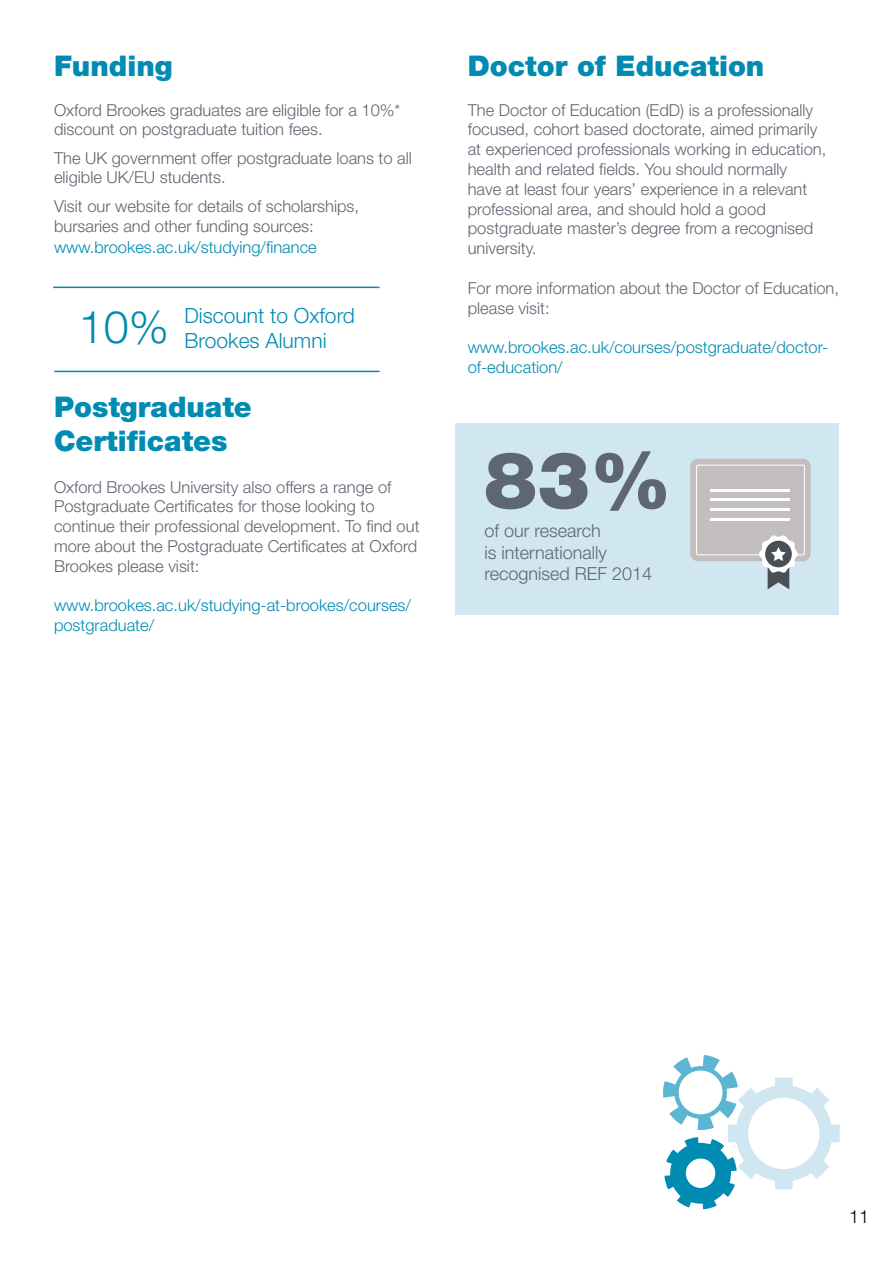
<style>
.page{position:relative;width:893px;height:1263px;background:#fff}
.page>*{position:absolute;margin:0;border:0;box-sizing:border-box;transform-origin:0 0}
.t1{font:900 79.5px "Helvetica Neue";color:#5e6671}
.t2{font:900 28.5px/34.2px "Helvetica Neue";color:#008bb2}
.t3{font:300 21px/25.2px "Helvetica Neue";color:#008bb2}
.t4{font:300 18px/21.6px "Helvetica Neue";color:#5e6671}
.t5{font:300 18px "Helvetica Neue";color:#000}
.t6{font:300 16.5px/19.8px "Helvetica Neue";color:#5e6671}
.t7{font:300 16.5px/19.8px "Helvetica Neue";color:#008bb2}
.s1{font-size:45px}
</style>
<div class="page">
<hr style="left:54px;top:371px;width:326px;height:1px;background:#008bb2">
<hr style="left:53px;top:287px;width:327px;height:1px;background:#008bb2">
<div style="left:455px;top:423px;width:384px;height:191px;background:#d0e7f1"></div>
<svg style="left:690px;top:459px;width:121px;height:130px"></svg>
<svg style="left:663px;top:1055px;width:177px;height:154px"></svg>
<h2 class="t2" style="left:54px;top:49px;width:120px">Funding</h2>
<p class="t6" style="left:54px;top:99px;width:348px">Oxford Brookes graduates are eligible for a 10%* discount on postgraduate tuition fees.</p>
<p class="t6" style="left:54px;top:147px;width:359px">The UK government offer postgraduate loans to all eligible UK/EU students.</p>
<p class="t6" style="left:54px;top:196px;width:307px">Visit our website for details of scholarships, bursaries and other funding sources:</p>
<p class="t7" style="left:54px;top:237px;width:264px">www.brookes.ac.uk/studying/finance</p>
<p class="t3" style="left:185px;top:302px;width:172px;text-indent:-106px"><span class="s1">10%</span> Discount to Oxford<br>Brookes Alumni</p>
<h2 class="t2" style="left:54px;top:390px;width:199px">Postgraduate<br>Certificates</h2>
<p class="t6" style="left:54px;top:476px;width:367px">Oxford Brookes University also offers a range of Postgraduate Certificates for those looking to continue their professional development. To find out more about the Postgraduate Certificates at Oxford Brookes please visit:</p>
<p class="t7" style="left:54px;top:595px;width:358px">www.brookes.ac.uk/studying-at-brookes/courses/ postgraduate/</p>
<h2 class="t2" style="left:468px;top:49px;width:298px">Doctor of Education</h2>
<p class="t6" style="left:468px;top:99px;width:360px">The Doctor of Education (EdD) is a professionally focused, cohort based doctorate, aimed primarily at experienced professionals working in education, health and related fields. You should normally<br>have at least four years’ experience in a relevant professional area, and should hold a good postgraduate master’s degree from a recognised university.</p>
<p class="t6" style="left:468px;top:278px;width:373px">For more information about the Doctor of Education, please visit:</p>
<p class="t7" style="left:468px;top:337px;width:362px">www.brookes.ac.uk/courses/postgraduate/doctor&shy;of-education/</p>
<h1 class="t1" style="left:484px;top:433px;width:189px">83%</h1>
<p class="t4" style="left:484px;top:520px;width:169px">of our research<br>is internationally recognised REF 2014</p>
<p class="t5" style="left:849px;top:1206px;width:22px">11</p>
</div>
